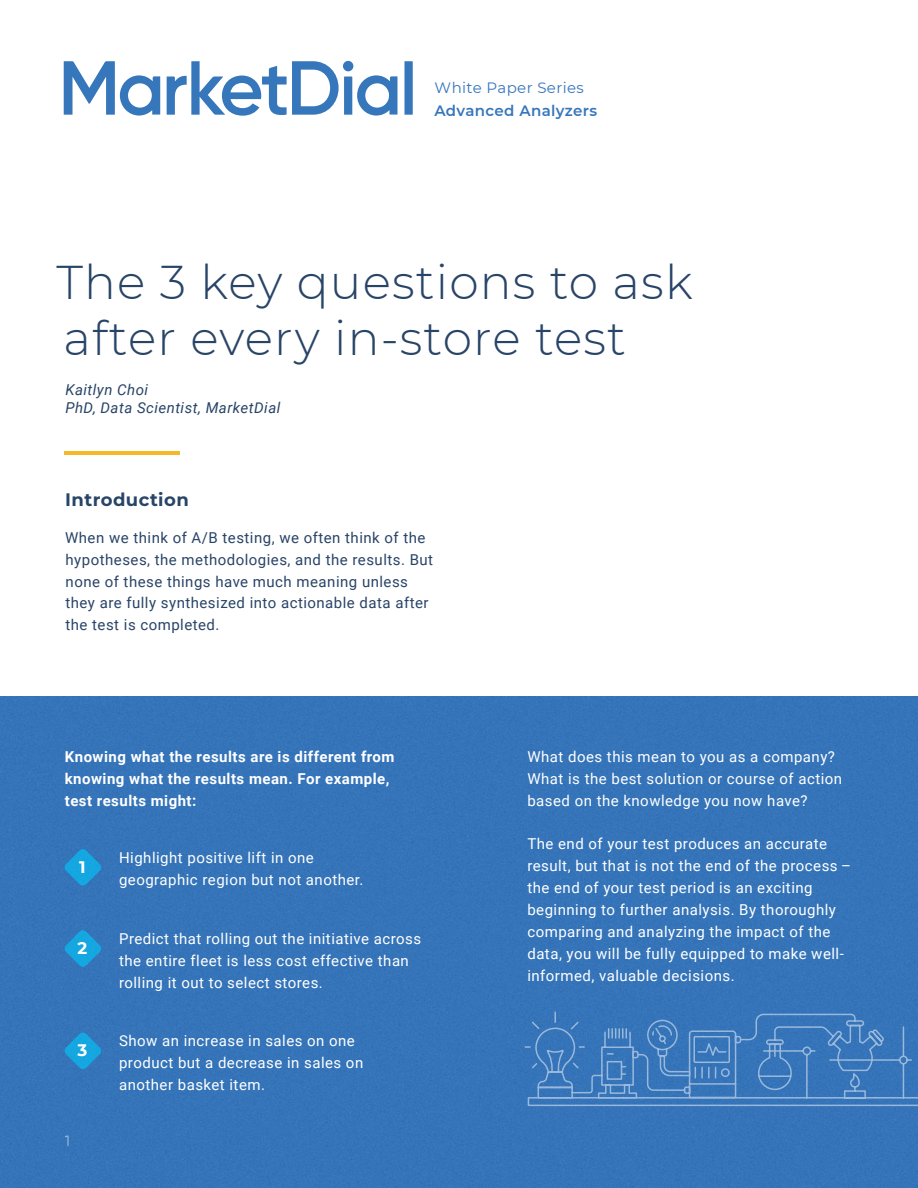
<style>
.page{position:relative;width:918px;height:1188px;background:#fff}
.page>*{position:absolute;margin:0;border:0;box-sizing:border-box;transform-origin:0 0}
.t1{font:300 47.25px/56.2px "Montserrat";letter-spacing:.025em;color:#284467}
.t2{font:700 18px "Montserrat";letter-spacing:.025em;color:#284467}
.t3{font:300 18px "Grold";color:#fff}
.t4{font:700 16.65px "Montserrat";color:#fff}
.t5{font:15px/21.9px "Roboto";letter-spacing:.03em;color:#fff}
.t6{font:15px/21.9px "Roboto";letter-spacing:.03em;color:#284467}
.t7{font:700 15px/21.9px "Roboto";letter-spacing:.03em;color:#fff}
.t8{font:italic 15px/18px "Roboto";letter-spacing:.03em;color:#284467}
.t9{font:600 15px "Montserrat";letter-spacing:.025em;color:#3676bb}
.t10{font:15px "Montserrat";letter-spacing:.025em;color:#3676bb}
</style>
<div class="page">
<div style="left:0;top:696px;width:918px;height:492px;background:#3574b9"></div>
<div style="left:404px;top:61px;width:9px;height:54px;background:#3676bb"></div>
<svg style="left:64px;top:61px;width:96px;height:55px"></svg>
<svg style="left:167px;top:61px;width:230px;height:55px"></svg>
<img style="left:64px;top:849px;width:37px;height:37px">
<img style="left:64px;top:930px;width:37px;height:37px">
<svg style="left:64px;top:1032px;width:37px;height:1px"></svg>
<img style="left:64px;top:1033px;width:37px;height:36px">
<svg style="left:524px;top:1011px;width:394px;height:96px;background:#427dbd"></svg>
<hr style="left:65px;top:451px;width:115px;height:4px;background:#f5b828">
<p class="t10" style="left:435px;top:82px;width:151px">White Paper Series</p>
<p class="t9" style="left:434px;top:105px;width:164px">Advanced Analyzers</p>
<h1 class="t1" style="left:56px;top:258px;width:638px">The 3 key questions to ask after every in-store test</h1>
<p class="t8" style="left:65px;top:382px;width:217px">Kaitlyn Choi<br>PhD, Data Scientist, MarketDial</p>
<p class="t2" style="left:65px;top:492px;width:125px">Introduction</p>
<p class="t6" style="left:65px;top:527px;width:370px">When we think of A/B testing, we often think of the hypotheses, the methodologies, and the results. But none of these things have much meaning unless they are fully synthesized into actionable data after the test is completed.</p>
<p class="t7" style="left:65px;top:747px;width:331px">Knowing what the results are is different from knowing what the results mean. For example, test results might:</p>
<p class="t4" style="left:79px;top:860px;width:8px">1</p>
<p class="t4" style="left:78px;top:941px;width:11px">2</p>
<p class="t4" style="left:78px;top:1043px;width:11px">3</p>
<p class="t3" style="left:65px;top:1129px;width:7px">1</p>
<p class="t5" style="left:119px;top:847px;width:246px">Highlight positive lift in one geographic region but not another.</p>
<p class="t5" style="left:119px;top:929px;width:304px">Predict that rolling out the initiative across the entire fleet is less cost effective than rolling it out to select stores.</p>
<p class="t5" style="left:119px;top:1031px;width:246px">Show an increase in sales on one product but a decrease in sales on another basket item.</p>
<p class="t5" style="left:527px;top:746px;width:316px">What does this mean to you as a company?<br>What is the best solution or course of action based on the knowledge you now have?</p>
<p class="t5" style="left:527px;top:834px;width:325px">The end of your test produces an accurate result, but that is not the end of the process – the end of your test period is an exciting beginning to further analysis. By thoroughly comparing and analyzing the impact of the data, you will be fully equipped to make well&shy;informed, valuable decisions.</p>
</div>
